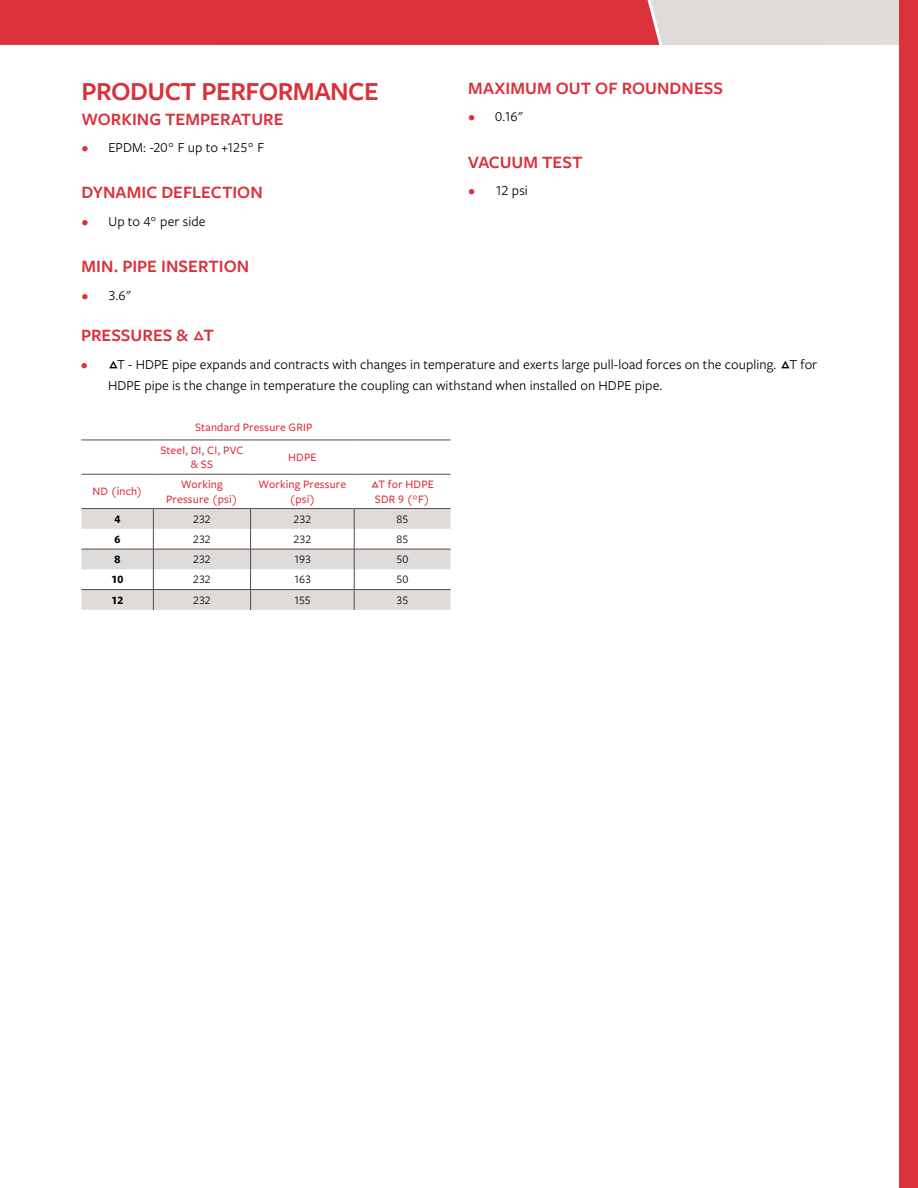
<style>
.page{position:relative;width:918px;height:1188px;background:#fff}
.page>*{position:absolute;margin:0;border:0;box-sizing:border-box;transform-origin:0 0}
.Section_Header{font:600 27px "Freight Sans Pro";letter-spacing:-.02em;color:#da313b}
.Paragraph_Headers{font:600 18px "Freight Sans Pro";color:#da313b}
.t1{font:14.25px/21px "Freight Sans Pro";letter-spacing:.005em;color:#000}
.Table_Labels{font:500 11.85px/14.2px "Freight Sans Pro";letter-spacing:.015em;color:#da313b;text-align:center}
.Table_Product_Detail{font:11.85px "Freight Sans Pro";letter-spacing:-.005em;color:#000}
.Table_-_Parts_List_N{font:11.85px "Freight Sans Pro";color:#000}
.Table_-_Parts_List_N-2{font:700 11.85px "Freight Sans Pro";color:#000}
.s1{color:#da313b}
.s2{font-weight:400}
</style>
<div class="page">
<svg style="left:0;top:0;width:899px;height:45px;background:#db5f66"></svg>
<hr style="left:82px;top:440px;width:71px;height:1px;background:#504c4f">
<hr style="left:153px;top:440px;width:98px;height:1px;background:#504c4f">
<hr style="left:82px;top:474px;width:71px;height:1px;background:#504c4f">
<hr style="left:153px;top:474px;width:98px;height:1px;background:#504c4f">
<hr style="left:251px;top:440px;width:103px;height:1px;background:#504c4f">
<hr style="left:251px;top:474px;width:103px;height:1px;background:#504c4f">
<hr style="left:354px;top:440px;width:97px;height:1px;background:#504c4f">
<hr style="left:354px;top:474px;width:97px;height:1px;background:#504c4f">
<svg style="left:82px;top:508px;width:369px;height:102px"></svg>
<hr style="left:82px;top:549px;width:71px;height:1px;background:#504c4f">
<hr style="left:154px;top:549px;width:96px;height:1px;background:#504c4f">
<hr style="left:82px;top:589px;width:71px;height:1px;background:#504c4f">
<hr style="left:154px;top:589px;width:96px;height:1px;background:#504c4f">
<hr style="left:251px;top:549px;width:103px;height:1px;background:#504c4f">
<hr style="left:354px;top:549px;width:97px;height:1px;background:#504c4f">
<hr style="left:251px;top:589px;width:103px;height:1px;background:#504c4f">
<hr style="left:354px;top:589px;width:97px;height:1px;background:#504c4f">
<div style="left:899px;top:0;width:19px;height:1188px;background:#da313b"></div>
<p class="Section_Header" style="left:82px;top:73px;width:299px">PRODUCT PERFORMANCE</p>
<p class="Paragraph_Headers" style="left:82px;top:107px;width:204px">WORKING TEMPERATURE</p>
<p class="t1" style="left:82px;top:137px;width:184px"><span class="s1">•</span> EPDM: -20° F up to +125° F</p>
<p class="Paragraph_Headers" style="left:82px;top:180px;width:183px">DYNAMIC DEFLECTION</p>
<p class="t1" style="left:82px;top:210px;width:126px"><span class="s1">•</span> Up to 4° per side</p>
<p class="Paragraph_Headers" style="left:82px;top:254px;width:169px">MIN. PIPE INSERTION</p>
<p class="t1" style="left:82px;top:284px;width:52px"><span class="s1">•</span> 3.6"</p>
<p class="Paragraph_Headers" style="left:468px;top:75px;width:256px">MAXIMUM OUT OF ROUNDNESS</p>
<p class="t1" style="left:468px;top:106px;width:57px"><span class="s1">•</span> 0.16"</p>
<p class="Paragraph_Headers" style="left:468px;top:150px;width:116px">VACUUM TEST</p>
<p class="t1" style="left:468px;top:180px;width:61px"><span class="s1">•</span> 12 psi</p>
<p class="Paragraph_Headers" style="left:81px;top:323px;width:135px">PRESSURES &amp; AT</p>
<p class="t1" style="left:108px;top:353px;width:711px;text-indent:-27px"><span class="s1">•</span> AT - HDPE pipe expands and contracts with changes in temperature and exerts large pull-load forces on the coupling. AT for<br>HDPE pipe is the change in temperature the coupling can withstand when installed on HDPE pipe.</p>
<p class="Table_Labels" style="left:195px;top:419px;width:119px">Standard Pressure GRIP</p>
<p class="Table_Labels" style="left:160px;top:443px;width:84px">Steel, DI, CI, PVC &amp; SS</p>
<p class="Table_Labels" style="left:288px;top:450px;width:30px">HDPE</p>
<p class="Table_Labels" style="left:92px;top:484px;width:51px">ND (inch)</p>
<p class="Table_Labels" style="left:166px;top:477px;width:73px">Working<br>Pressure (psi)</p>
<p class="Table_Labels" style="left:259px;top:477px;width:89px">Working Pressure (psi)</p>
<p class="Table_Labels" style="left:371px;top:477px;width:65px"><span class="s2">A</span>T for HDPE<br>SDR 9 (°F)</p>
<p class="Table_-_Parts_List_N-2" style="left:114px;top:511px;width:7px">4</p>
<p class="Table_-_Parts_List_N" style="left:193px;top:511px;width:19px">232</p>
<p class="Table_Product_Detail" style="left:293px;top:511px;width:19px">232</p>
<p class="Table_Product_Detail" style="left:396px;top:511px;width:13px">85</p>
<p class="Table_-_Parts_List_N-2" style="left:114px;top:531px;width:7px">6</p>
<p class="Table_-_Parts_List_N" style="left:193px;top:531px;width:19px">232</p>
<p class="Table_Product_Detail" style="left:293px;top:531px;width:19px">232</p>
<p class="Table_Product_Detail" style="left:396px;top:531px;width:13px">85</p>
<p class="Table_-_Parts_List_N-2" style="left:114px;top:551px;width:7px">8</p>
<p class="Table_-_Parts_List_N" style="left:193px;top:551px;width:19px">232</p>
<p class="Table_Product_Detail" style="left:294px;top:551px;width:19px">193</p>
<p class="Table_Product_Detail" style="left:396px;top:551px;width:13px">50</p>
<p class="Table_-_Parts_List_N-2" style="left:112px;top:571px;width:13px">10</p>
<p class="Table_-_Parts_List_N" style="left:193px;top:572px;width:19px">232</p>
<p class="Table_Product_Detail" style="left:294px;top:572px;width:19px">163</p>
<p class="Table_Product_Detail" style="left:396px;top:572px;width:13px">50</p>
<p class="Table_-_Parts_List_N-2" style="left:112px;top:592px;width:13px">12</p>
<p class="Table_-_Parts_List_N" style="left:193px;top:592px;width:19px">232</p>
<p class="Table_Product_Detail" style="left:294px;top:592px;width:18px">155</p>
<p class="Table_Product_Detail" style="left:397px;top:592px;width:13px">35</p>
</div>
